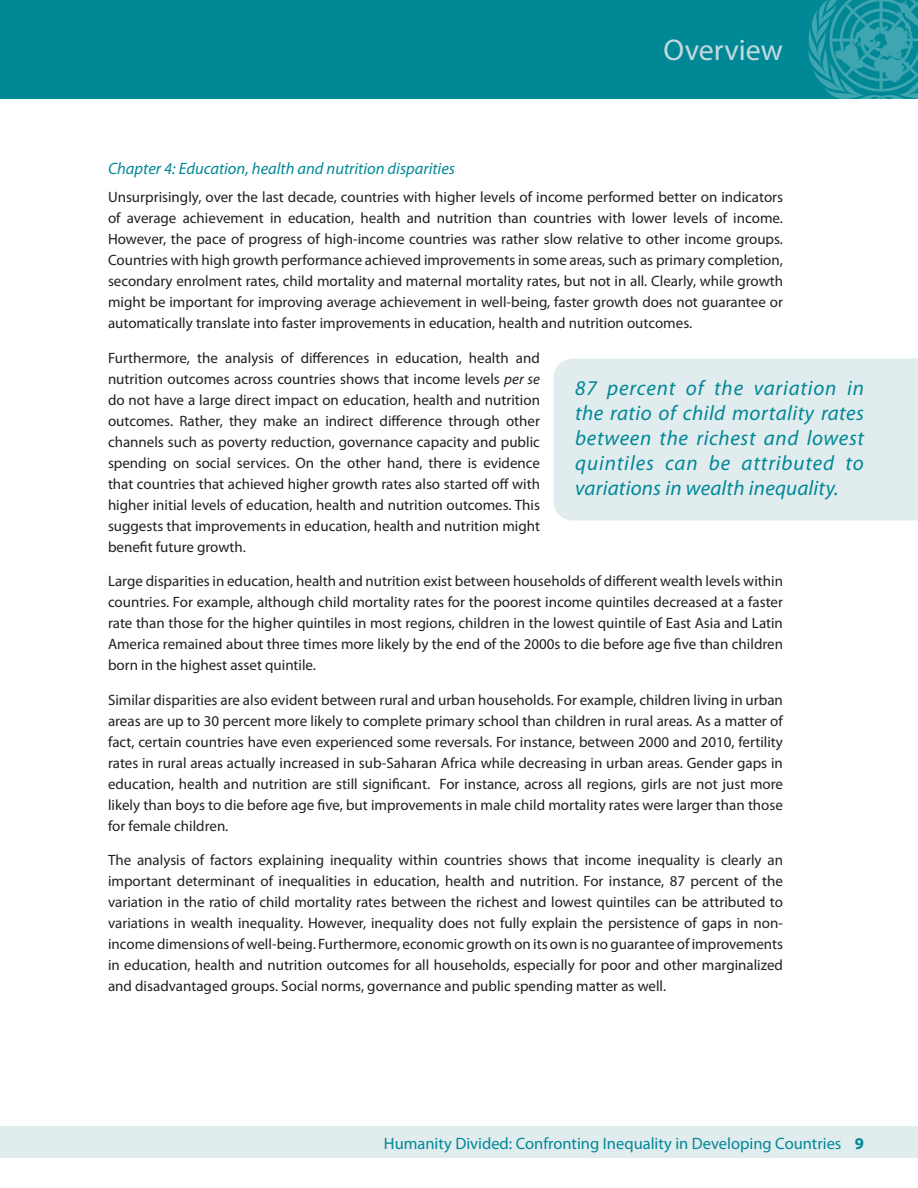
<style>
.page{position:relative;width:918px;height:1188px;background:#fff}
.page>*{position:absolute;margin:0;border:0;box-sizing:border-box;transform-origin:0 0}
.t1{font:30px "Myriad Pro";color:#c3d9de}
.t2{font:italic 21px/25.2px "Myriad Pro";letter-spacing:.01em;color:#008897;text-align:justify}
.t3{font:16.5px "Myriad Pro";color:#008897}
.t4{font:italic 16.5px "Myriad Pro";color:#008897}
.t5{font:15px/21px "Myriad Pro";color:#231f20;text-align:justify}
.s1{font-style:italic}
.s2{font-weight:700}
</style>
<div class="page">
<div style="left:0;top:1127px;width:918px;height:31px;background:#e1ecee"></div>
<div style="left:0;top:0;width:918px;height:99px;background:#008897"></div>
<svg style="left:808px;top:0;width:110px;height:99px"></svg>
<div style="left:554px;top:358px;width:364px;height:162px;background:#e1ecee"></div>
<h1 class="t1" style="left:664px;top:31px;width:121px">Overview</h1>
<p class="t4" style="left:108px;top:159px;width:349px">Chapter 4: Education, health and nutrition disparities</p>
<p class="t5" style="left:108px;top:186px;width:677px">Unsurprisingly, over the last decade, countries with higher levels of income performed better on indicators of average achievement in education, health and nutrition than countries with lower levels of income.<br>However, the pace of progress of high-income countries was rather slow relative to other income groups.<br>Countries with high growth performance achieved improvements in some areas, such as primary completion, secondary enrolment rates, child mortality and maternal mortality rates, but not in all. Clearly, while growth might be important for improving average achievement in well-being, faster growth does not guarantee or automatically translate into faster improvements in education, health and nutrition outcomes.</p>
<p class="t5" style="left:108px;top:347px;width:434px">Furthermore, the analysis of differences in education, health and nutrition outcomes across countries shows that income levels <span class="s1">per se </span>do not have a large direct impact on education, health and nutrition outcomes. Rather, they make an indirect difference through other channels such as poverty reduction, governance capacity and public spending on social services. On the other hand, there is evidence that countries that achieved higher growth rates also started off with higher initial levels of education, health and nutrition outcomes. This suggests that improvements in education, health and nutrition might benefit future growth.</p>
<p class="t5" style="left:108px;top:570px;width:677px">Large disparities in education, health and nutrition exist between households of different wealth levels within countries. For example, although child mortality rates for the poorest income quintiles decreased at a faster rate than those for the higher quintiles in most regions, children in the lowest quintile of East Asia and Latin America remained about three times more likely by the end of the 2000s to die before age five than children born in the highest asset quintile.</p>
<p class="t5" style="left:108px;top:689px;width:677px">Similar disparities are also evident between rural and urban households. For example, children living in urban areas are up to 30 percent more likely to complete primary school than children in rural areas. As a matter of fact, certain countries have even experienced some reversals. For instance, between 2000 and 2010, fertility rates in rural areas actually increased in sub-Saharan Africa while decreasing in urban areas. Gender gaps in education, health and nutrition are still significant. For instance, across all regions, girls are not just more likely than boys to die before age five, but improvements in male child mortality rates were larger than those for female children.</p>
<p class="t5" style="left:108px;top:849px;width:677px">The analysis of factors explaining inequality within countries shows that income inequality is clearly an important determinant of inequalities in education, health and nutrition. For instance, 87 percent of the variation in the ratio of child mortality rates between the richest and lowest quintiles can be attributed to variations in wealth inequality. However, inequality does not fully explain the persistence of gaps in non&shy;income dimensions of well-being. Furthermore, economic growth on its own is no guarantee of improvements in education, health and nutrition outcomes for all households, especially for poor and other marginalized and disadvantaged groups. Social norms, governance and public spending matter as well.</p>
<h2 class="t2" style="left:575px;top:375px;width:290px">87 percent of the variation in the ratio of child mortality rates between the richest and lowest quintiles can be attributed to variations in wealth inequality.</h2>
<p class="t3" style="left:384px;top:1133px;width:482px">Humanity Divided: Confronting Inequality in Developing Countries <span class="s2">9</span></p>
</div>
